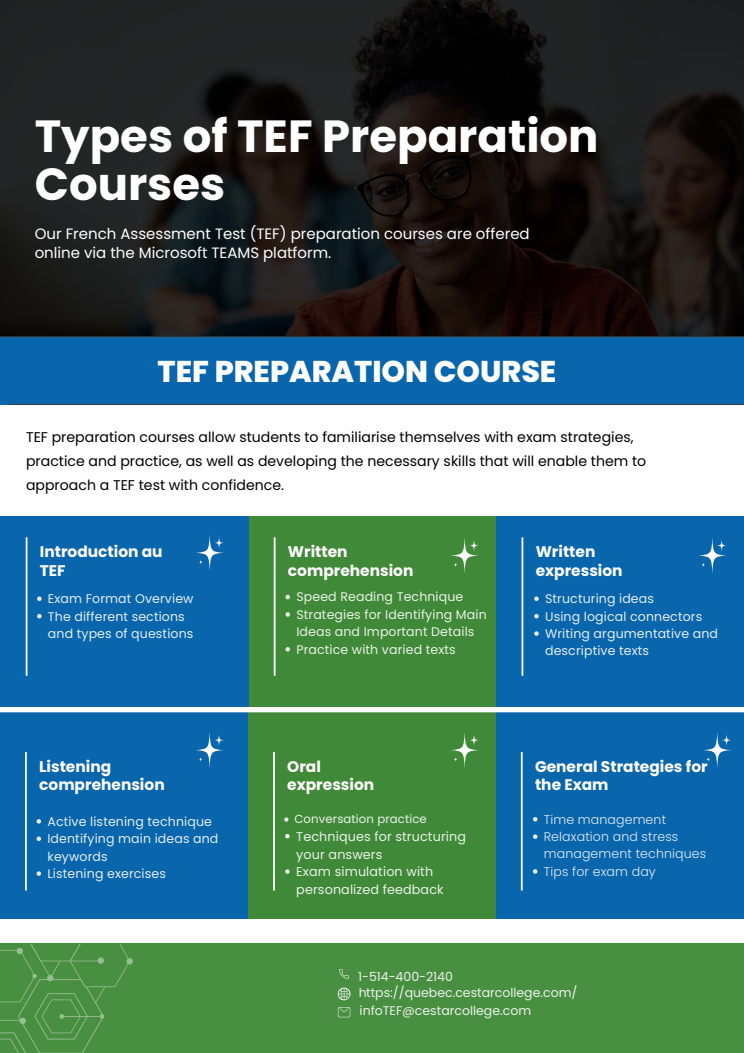
<style>
.page{position:relative;width:744px;height:1053px;background:#fff}
.page>*{position:absolute;margin:0;border:0;box-sizing:border-box;transform-origin:0 0}
.t1{font:700 45px/48.8px "Poppins";color:#fff}
.t2{font:800 30px "Poppins";color:#fff}
.t3{font:700 15.4px/18.3px "Poppins";color:#fff}
.t4{font:15px/18.8px "Poppins";color:#fff}
.t5{font:14.08px/24px "Poppins";color:#000}
.t6{font:12.76px/17.7px "Poppins";letter-spacing:.01em;color:#fff}
.t7{font:12.56px/17.4px "Poppins";letter-spacing:.01em;color:#fff}
.t8{font:300 12.56px/17.4px "Poppins";letter-spacing:.01em;color:#fff}
.t9{font:12.48px "Poppins";color:#fff}
.t10{font:11.68px "Poppins";letter-spacing:.01em;color:#fff}
</style>
<div class="page">
<svg style="left:0;top:0;width:744px;height:337px;background:#191717"></svg>
<div style="left:0;top:943px;width:744px;height:109px;background:#498f42"></div>
<svg style="left:339px;top:969px;width:10px;height:9px"></svg>
<svg style="left:338px;top:987px;width:12px;height:12px"></svg>
<svg style="left:338px;top:1007px;width:12px;height:10px"></svg>
<svg style="left:0;top:944px;width:133px;height:108px"></svg>
<div style="left:8px;top:337px;width:736px;height:67px;background:#0965ac"></div>
<div style="left:0;top:337px;width:8px;height:67px;background:#0965ac"></div>
<div style="left:0;top:516px;width:249px;height:202px;background:#0965ac"></div>
<div style="left:249px;top:516px;width:248px;height:202px;background:#408938"></div>
<div style="left:497px;top:516px;width:247px;height:202px;background:#0965ac"></div>
<hr style="left:26px;top:537px;width:1px;height:138px;background:#fff">
<hr style="left:274px;top:537px;width:2px;height:138px;background:#fff">
<hr style="left:522px;top:537px;width:1px;height:138px;background:#fff">
<div style="left:0;top:709px;width:248px;height:209px;background:#0965ac"></div>
<div style="left:248px;top:709px;width:248px;height:209px;background:#408938"></div>
<div style="left:496px;top:709px;width:248px;height:209px;background:#0965ac"></div>
<hr style="left:25px;top:752px;width:2px;height:138px;background:#fff">
<hr style="left:273px;top:752px;width:2px;height:138px;background:#fff">
<hr style="left:521px;top:752px;width:2px;height:138px;background:#fff">
<div style="left:0;top:707px;width:744px;height:5px;background:#fff"></div>
<svg style="left:699px;top:538px;width:27px;height:35px"></svg>
<svg style="left:37px;top:596px;width:5px;height:5px"></svg>
<svg style="left:37px;top:614px;width:5px;height:4px"></svg>
<svg style="left:286px;top:594px;width:4px;height:5px"></svg>
<svg style="left:286px;top:612px;width:4px;height:4px"></svg>
<svg style="left:286px;top:647px;width:4px;height:4px"></svg>
<svg style="left:534px;top:596px;width:5px;height:5px"></svg>
<svg style="left:534px;top:614px;width:5px;height:4px"></svg>
<svg style="left:534px;top:631px;width:5px;height:4px"></svg>
<svg style="left:37px;top:819px;width:4px;height:4px"></svg>
<svg style="left:37px;top:836px;width:4px;height:5px"></svg>
<svg style="left:37px;top:871px;width:4px;height:4px"></svg>
<svg style="left:284px;top:817px;width:4px;height:4px"></svg>
<svg style="left:285px;top:834px;width:5px;height:4px"></svg>
<svg style="left:285px;top:869px;width:5px;height:4px"></svg>
<svg style="left:533px;top:817px;width:4px;height:4px"></svg>
<svg style="left:533px;top:834px;width:4px;height:4px"></svg>
<svg style="left:533px;top:869px;width:4px;height:4px"></svg>
<svg style="left:451px;top:538px;width:28px;height:35px"></svg>
<svg style="left:196px;top:535px;width:28px;height:36px"></svg>
<svg style="left:196px;top:732px;width:28px;height:36px"></svg>
<svg style="left:451px;top:732px;width:28px;height:36px"></svg>
<svg style="left:703px;top:732px;width:28px;height:36px"></svg>
<h4 class="t1" style="left:35px;top:111px;width:565px">Types of TEF Preparation<br>Courses</h4>
<h2 class="t4" style="left:35px;top:225px;width:497px">Our French Assessment Test (TEF) preparation courses are offered online via the Microsoft TEAMS platform.</h2>
<h4 class="t2" style="left:158px;top:350px;width:400px">TEF PREPARATION COURSE</h4>
<p class="t5" style="left:26px;top:425px;width:622px">TEF preparation courses allow students to familiarise themselves with exam strategies, practice and practice, as well as developing the necessary skills that will enable them to approach a TEF test with confidence.</p>
<p class="t3" style="left:40px;top:542px;width:124px">Introduction au<br>TEF</p>
<p class="t7" style="left:48px;top:590px;width:147px">Exam Format Overview<br>The different sections and types of questions</p>
<p class="t7" style="left:296px;top:588px;width:192px">Speed Reading Technique<br>Strategies for Identifying Main<br>Ideas and Important Details<br>Practice with varied texts</p>
<p class="t7" style="left:545px;top:590px;width:174px">Structuring ideas<br>Using logical connectors<br>Writing argumentative and descriptive texts</p>
<h3 class="t3" style="left:288px;top:542px;width:127px">Written comprehension</h3>
<p class="t3" style="left:536px;top:542px;width:88px">Written expression</p>
<p class="t3" style="left:39px;top:757px;width:127px">Listening comprehension</p>
<p class="t7" style="left:47px;top:812px;width:173px">Active listening technique<br>Identifying main ideas and keywords<br>Listening exercises</p>
<p class="t10" style="left:295px;top:811px;width:134px">Conversation practice</p>
<p class="t3" style="left:287px;top:757px;width:88px">Oral expression</p>
<p class="t6" style="left:296px;top:827px;width:171px">Techniques for structuring your answers<br>Exam simulation with personalized feedback</p>
<h1 class="t3" style="left:535px;top:757px;width:174px">General Strategies for the Exam</h1>
<p class="t8" style="left:544px;top:810px;width:164px">Time management<br>Relaxation and stress management techniques<br>Tips for exam day</p>
<p class="t9" style="left:358px;top:967px;width:96px">1-514-400-2140</p>
<p class="t9" style="left:360px;top:1001px;width:173px">infoTEF@cestarcollege.com</p>
<p class="t9" style="left:358px;top:983px;width:221px">https://quebec.cestarcollege.com/</p>
</div>
